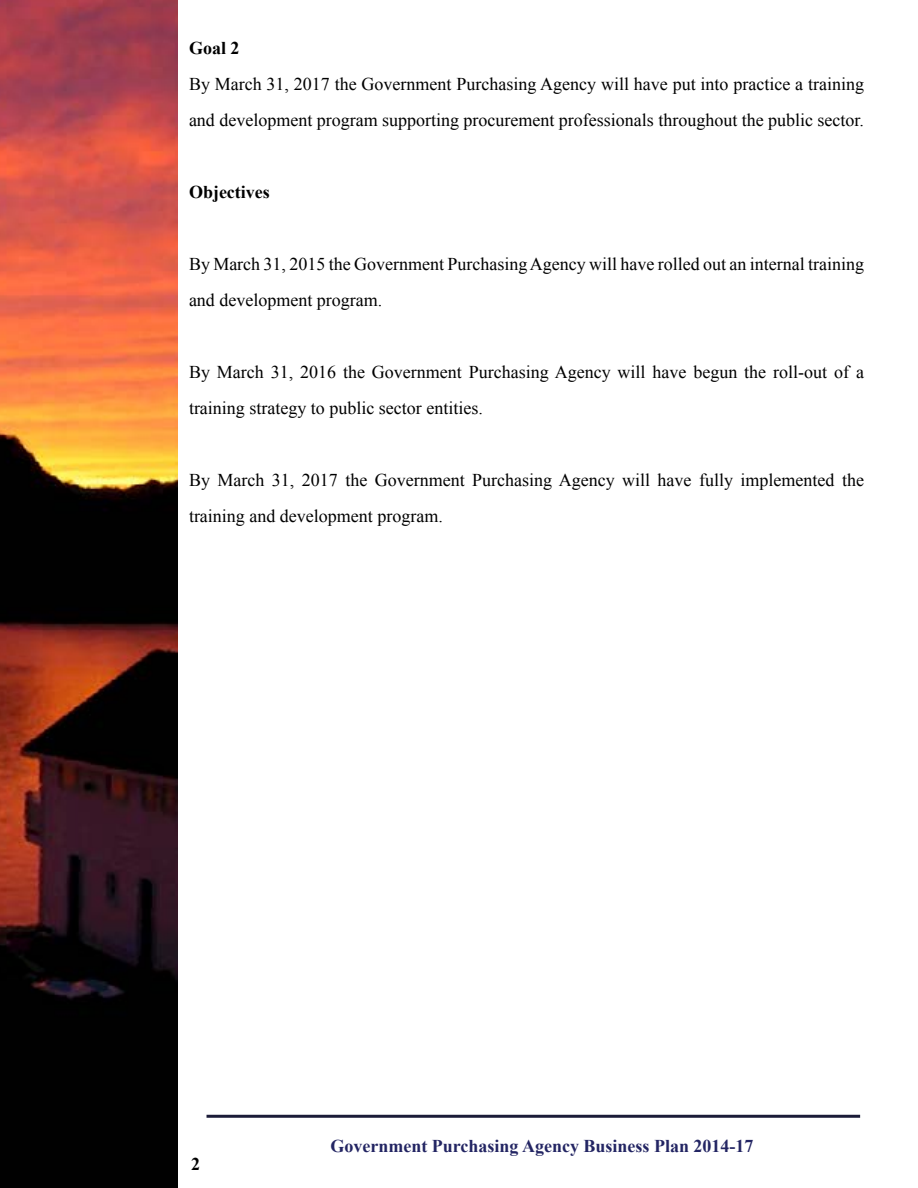
<style>
.page{position:relative;width:918px;height:1188px;background:#fff}
.page>*{position:absolute;margin:0;border:0;box-sizing:border-box;transform-origin:0 0}
.t1{font:18px/36px "Times New Roman";color:#000}
.t2{font:700 18px "Times New Roman";color:#232563}
.t3{font:700 18px "Times New Roman";color:#000}
</style>
<div class="page">
<div style="left:207px;top:1115px;width:653px;height:3px;background:#1b1c38;border:2px solid #1b1c38"></div>
<img style="left:0;top:0;width:178px;height:1188px">
<p class="t3" style="left:189px;top:36px;width:52px">Goal 2</p>
<p class="t1" style="left:189px;top:66px;width:677px">By March 31, 2017 the Government Purchasing Agency will have put into practice a training and development program supporting procurement professionals throughout the public sector.</p>
<p class="t3" style="left:189px;top:180px;width:82px">Objectives</p>
<p class="t1" style="left:189px;top:246px;width:677px">By March 31, 2015 the Government Purchasing Agency will have rolled out an internal training and development program.</p>
<p class="t1" style="left:189px;top:354px;width:677px">By March 31, 2016 the Government Purchasing Agency will have begun the roll-out of a training strategy to public sector entities.</p>
<p class="t1" style="left:189px;top:462px;width:677px">By March 31, 2017 the Government Purchasing Agency will have fully implemented the training and development program.</p>
<p class="t3" style="left:191px;top:1152px;width:10px">2</p>
<p class="t2" style="left:330px;top:1134px;width:425px">Government Purchasing Agency Business Plan 2014-17</p>
</div>
